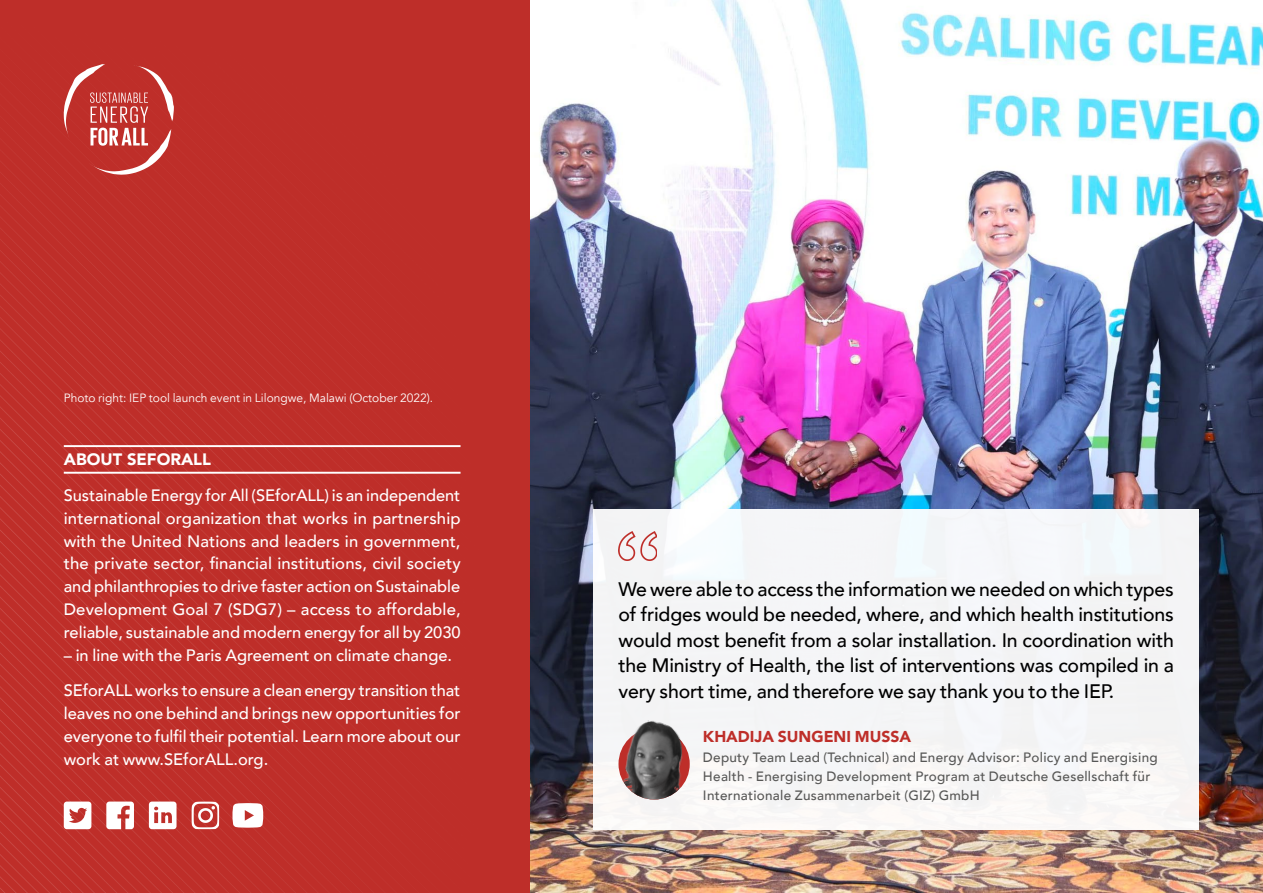
<style>
.page{position:relative;width:1263px;height:893px;background:#fff}
.page>*{position:absolute;margin:0;border:0;box-sizing:border-box;transform-origin:0 0}
.t1{font:500 19.5px/25.5px "Avenir";letter-spacing:-.01em;color:#000;text-align:justify}
.t2{font:500 16.5px/22.8px "Avenir";color:#fff;text-align:justify}
.t3{font:900 16.5px "Avenir";color:#fff}
.t4{font:900 15.75px "Avenir";color:#be2e29}
.t5{font:500 13.5px/18.8px "Avenir";letter-spacing:.02em;color:#575756}
.t6{font:12px "Avenir";color:#fff}
</style>
<div class="page">
<img style="left:529px;top:0;width:734px;height:893px">
<div style="left:0;top:0;width:529px;height:893px;background:#be2e29"></div>
<hr style="left:64px;top:445px;width:396px;height:2px;background:#fff">
<hr style="left:64px;top:472px;width:396px;height:2px;background:#fff">
<svg style="left:106px;top:801px;width:28px;height:28px"></svg>
<svg style="left:239px;top:803px;width:24px;height:25px"></svg>
<svg style="left:64px;top:801px;width:27px;height:28px"></svg>
<svg style="left:149px;top:801px;width:24px;height:28px"></svg>
<svg style="left:173px;top:775px;width:66px;height:61px"></svg>
<svg style="left:63px;top:64px;width:111px;height:111px"></svg>
<div style="left:593px;top:509px;width:606px;height:320px;background:#f5f5f6"></div>
<svg style="left:618px;top:531px;width:39px;height:30px"></svg>
<img style="left:618px;top:728px;width:72px;height:71px;border-radius:36px">
<img style="left:623px;top:720px;width:63px;height:54px">
<p class="t6" style="left:64px;top:391px;width:371px">Photo right: IEP tool launch event in Lilongwe, Malawi (October 2022).</p>
<p class="t3" style="left:64px;top:445px;width:149px">ABOUT SEFORALL</p>
<p class="t2" style="left:64px;top:483px;width:398px">Sustainable Energy for All (SEforALL) is an independent international organization that works in partnership with the United Nations and leaders in government, the private sector, financial institutions, civil society and philanthropies to drive faster action on Sustainable Development Goal 7 (SDG7) – access to affordable, reliable, sustainable and modern energy for all by 2030</p>
<p class="t2" style="left:64px;top:636px;width:398px;line-height:35.5px">– in line with the Paris Agreement on climate change.<br>SEforALL works to ensure a clean energy transition that</p>
<p class="t2" style="left:64px;top:701px;width:398px">leaves no one behind and brings new opportunities for everyone to fulfil their potential. Learn more about our work at www.SEforALL.org.</p>
<p class="t1" style="left:618px;top:575px;width:557px">We were able to access the information we needed on which types of fridges would be needed, where, and which health institutions would most benefit from a solar installation. In coordination with the Ministry of Health, the list of interventions was compiled in a very short time, and therefore we say thank you to the IEP.</p>
<p class="t4" style="left:703px;top:723px;width:210px">KHADIJA SUNGENI MUSSA</p>
<p class="t5" style="left:703px;top:747px;width:456px">Deputy Team Lead (Technical) and Energy Advisor: Policy and Energising<br>Health - Energising Development Program at Deutsche Gesellschaft für<br>Internationale Zusammenarbeit (GIZ) GmbH</p>
</div>
